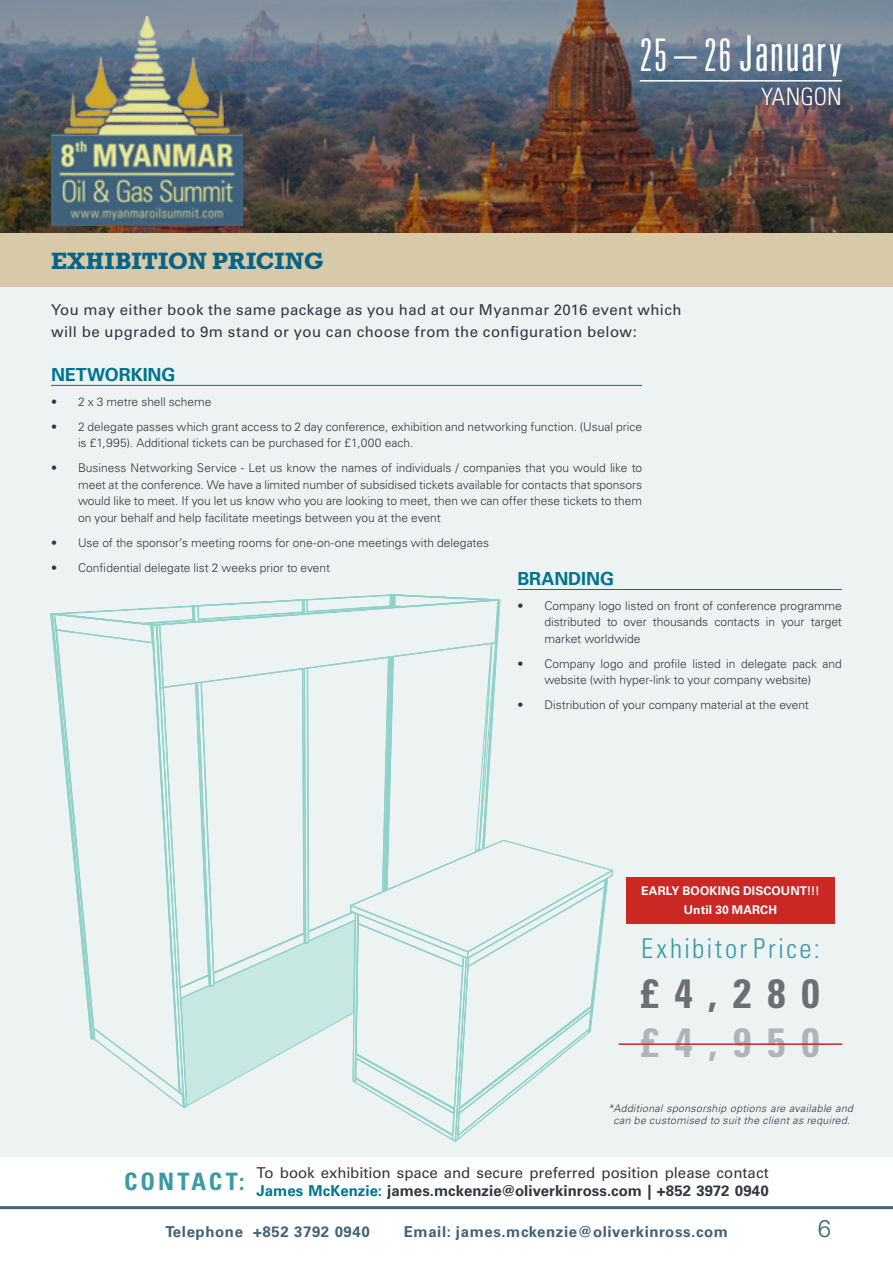
<style>
.page{position:relative;width:893px;height:1263px;background:#fff}
.page>*{position:absolute;margin:0;border:0;box-sizing:border-box;transform-origin:0 0}
.t1{font:300 ultra-condensed 49.5px "Univers LT Std";letter-spacing:.035em;color:#fff}
.t2{font:700 condensed 40.95px "Univers LT Std";color:#6d6e71}
.t3{font:700 condensed 40.95px "Univers LT Std";color:#b1b4b6}
.t4{font:300 condensed 27.3px "Univers LT Std";letter-spacing:.09em;color:#3a9aa5}
.t5{font:700 24px "Rockwell Std";color:#0a6385}
.t6{font:700 condensed 24px "Univers LT Std";letter-spacing:.125em;color:#3a9aa5}
.t7{font:300 condensed 24px "Univers LT Std";color:#fff}
.t8{font:300 24px "Univers LT Std";color:#40627c}
.t9{font:700 18px "Univers LT Std";letter-spacing:-.005em;color:#00758d}
.t10{font:15px/22.5px "Univers LT Std";letter-spacing:.02em;color:#32363f}
.t11{font:15px/18px "Univers LT Std";color:#32363f}
.t12{font:700 15px "Univers LT Std";letter-spacing:.04em;color:#40627c}
.t13{font:300 12px/16.5px "Univers LT Std";color:#32363f;text-align:justify}
.t14{font:700 12px/19.5px "Univers LT Std";letter-spacing:.01em;color:#fff;text-align:center}
.t15{font:italic 300 10.5px/12.6px "Univers LT Std";letter-spacing:.03em;color:#32363f;text-align:center}
.s1{font-size:45px}
.s2{font-weight:700;color:#00758d}
.s3{font-weight:700}
</style>
<div class="page">
<img style="left:0;top:0;width:893px;height:234px">
<img style="left:51px;top:17px;width:191px;height:208px">
<div style="left:0;top:234px;width:893px;height:53px;background:#d8caa8"></div>
<hr style="left:0;top:1206px;width:893px;height:3px;background:#40627c">
<hr style="left:640px;top:80px;width:202px;height:2px;background:#fff">
<div style="left:0;top:287px;width:893px;height:869px;background:#edf3f3"></div>
<hr style="left:51px;top:385px;width:591px;height:1px;background:#00758d">
<hr style="left:517px;top:589px;width:325px;height:1px;background:#00758d">
<svg style="left:50px;top:589px;width:563px;height:553px"></svg>
<hr style="left:619px;top:1043px;width:223px;height:2px;background:#c92824">
<div style="left:626px;top:877px;width:209px;height:46px;background:#c92824"></div>
<h3 class="t5" style="left:51px;top:246px;width:274px">EXHIBITION PRICING</h3>
<h1 class="t1" style="left:640px;top:28px;width:204px"><span class="s1">25 – 26</span> January</h1>
<h3 class="t7" style="left:761px;top:82px;width:82px">YANGON</h3>
<p class="t10" style="left:51px;top:298px;width:632px">You may either book the same package as you had at our Myanmar 2016 event which will be upgraded to 9m stand or you can choose from the configuration below:</p>
<h3 class="t9" style="left:51px;top:364px;width:126px">NETWORKING</h3>
<p class="t13" style="left:51px;top:393px;width:162px">• 2 x 3 metre shell scheme</p>
<p class="t13" style="left:78px;top:418px;width:566px;text-indent:-27px">• 2 delegate passes which grant access to 2 day conference, exhibition and networking function. (Usual price is £1,995). Additional tickets can be purchased for £1,000 each.</p>
<p class="t13" style="left:78px;top:460px;width:566px;text-indent:-27px">• Business Networking Service - Let us know the names of individuals / companies that you would like to meet at the conference. We have a limited number of subsidised tickets available for contacts that sponsors would like to meet. If you let us know who you are looking to meet, then we can offer these tickets to them on your behalf and help facilitate meetings between you at the event</p>
<p class="t13" style="left:51px;top:534px;width:440px">• Use of the sponsor’s meeting rooms for one-on-one meetings with delegates</p>
<p class="t13" style="left:51px;top:559px;width:281px">• Confidential delegate list 2 weeks prior to event</p>
<h3 class="t9" style="left:517px;top:568px;width:98px">BRANDING</h3>
<p class="t13" style="left:544px;top:597px;width:299px;text-indent:-27px">• Company logo listed on front of conference programme distributed to over thousands contacts in your target market worldwide</p>
<p class="t13" style="left:517px;top:655px;width:326px;text-align:center">• Company logo and profile listed in delegate pack and website (with hyper-link to your company website)</p>
<p class="t13" style="left:517px;top:697px;width:293px">• Distribution of your company material at the event</p>
<p class="t14" style="left:641px;top:881px;width:180px">EARLY BOOKING DISCOUNT!!!<br>Until 30 MARCH</p>
<h3 class="t4" style="left:641px;top:932px;width:180px">Exhibitor Price:</h3>
<h2 class="t2" style="left:641px;top:968px;width:180px">£4,280</h2>
<h2 class="t3" style="left:641px;top:1017px;width:180px">£4,950</h2>
<p class="t15" style="left:608px;top:1102px;width:247px">*Additional sponsorship options are available and can be customised to suit the client as required.</p>
<h3 class="t6" style="left:124px;top:1167px;width:122px">CONTACT:</h3>
<p class="t11" style="left:257px;top:1163px;width:514px">To book exhibition space and secure preferred position please contact<br><span class="s2">James McKenzie:</span> <span class="s3">james.mckenzie@oliverkinross.com | +852 3972 0940</span></p>
<p class="t12" style="left:165px;top:1223px;width:206px">Telephone +852 3792 0940</p>
<p class="t12" style="left:404px;top:1223px;width:326px">Email: james.mckenzie@oliverkinross.com</p>
<h3 class="t8" style="left:818px;top:1214px;width:15px">6</h3>
</div>
